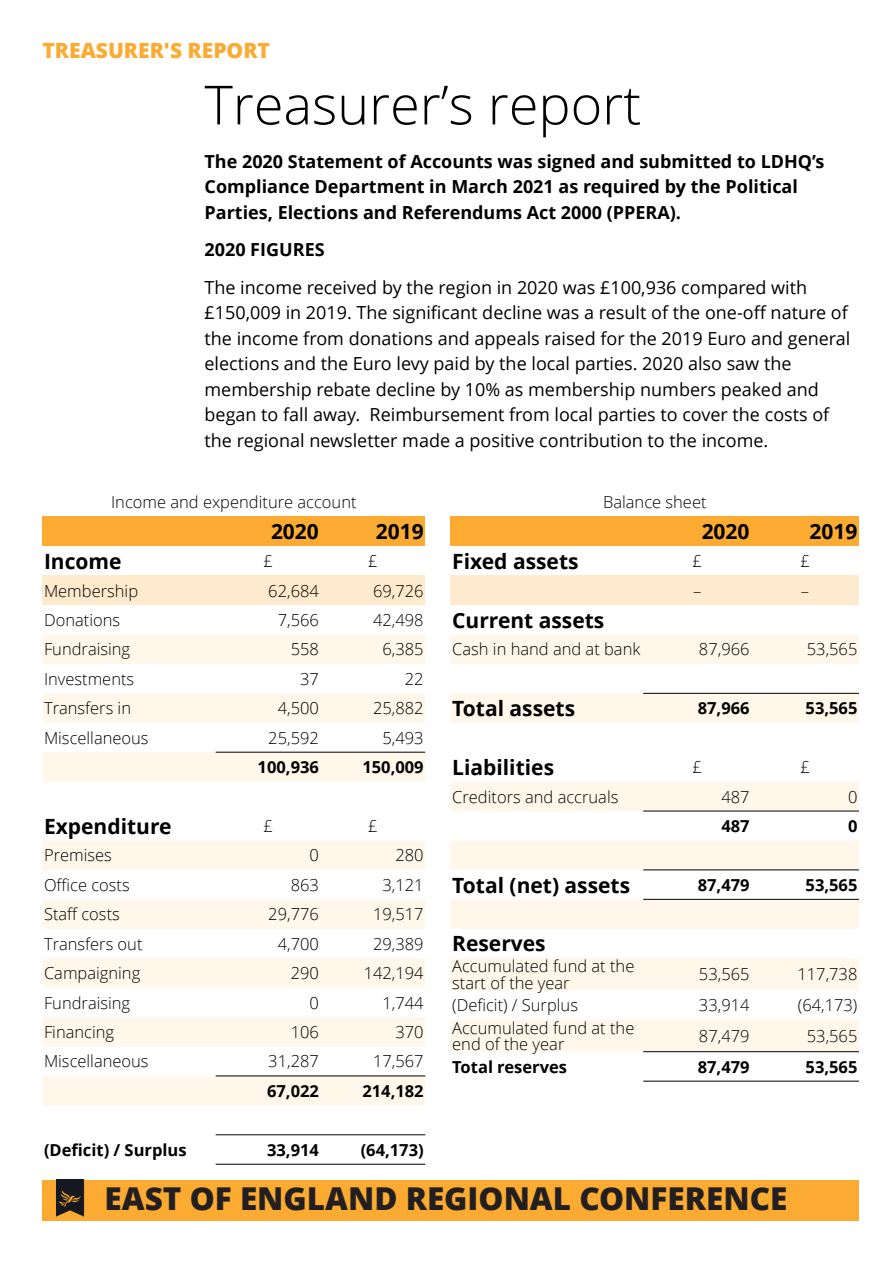
<style>
.page{position:relative;width:893px;height:1263px;background:#fff}
.page>*{position:absolute;margin:0;border:0;box-sizing:border-box;transform-origin:0 0}
.t1{font:300 54px "Open Sans";color:#000}
.t2{font:800 31.5px "Open Sans";color:#231f20}
.t3{font:700 21px "Open Sans";color:#000}
.t4{font:800 21px "Open Sans";color:#fbab32}
.t5{font:18px/25.5px "Open Sans";color:#000}
.t6{font:700 18px/25.5px "Open Sans";color:#000}
.t7{font:300 16.5px/16.5px "Open Sans";color:#000}
.t8{font:700 16.5px "Open Sans";color:#000}
</style>
<div class="page">
<div style="left:43px;top:1180px;width:816px;height:40px;background:#fbab32"></div>
<img style="left:56px;top:1180px;width:29px;height:37px">
<div style="left:43px;top:517px;width:382px;height:29px;background:#fbab32"></div>
<div style="left:43px;top:576px;width:382px;height:29px;background:#feeacc"></div>
<svg style="left:43px;top:634px;width:382px;height:471px;fill:#fff9f1"></svg>
<hr style="left:216px;top:752px;width:209px;height:1px;background:#000">
<hr style="left:216px;top:1075px;width:209px;height:1px;background:#000">
<hr style="left:216px;top:1134px;width:209px;height:1px;background:#000">
<hr style="left:216px;top:1164px;width:209px;height:1px;background:#000">
<div style="left:451px;top:517px;width:408px;height:29px;background:#fbab32"></div>
<div style="left:451px;top:576px;width:408px;height:29px;background:#feeacc"></div>
<svg style="left:451px;top:634px;width:408px;height:418px;fill:#fff8ee"></svg>
<hr style="left:643px;top:693px;width:216px;height:1px;background:#000">
<hr style="left:643px;top:811px;width:216px;height:1px;background:#000">
<hr style="left:643px;top:869px;width:216px;height:1px;background:#000">
<hr style="left:643px;top:899px;width:216px;height:1px;background:#000">
<hr style="left:643px;top:1051px;width:216px;height:1px;background:#000">
<hr style="left:643px;top:1081px;width:216px;height:1px;background:#000">
<p class="t4" style="left:43px;top:42px;width:229px">TREASURER'S REPORT</p>
<h1 class="t1" style="left:205px;top:83px;width:438px">Treasurer’s report</h1>
<p class="t6" style="left:205px;top:150px;width:621px">The 2020 Statement of Accounts was signed and submitted to LDHQ’s<br>Compliance Department in March 2021 as required by the Political<br>Parties, Elections and Referendums Act 2000 (PPERA).</p>
<p class="t6" style="left:205px;top:239px;width:122px">2020 FIGURES</p>
<p class="t5" style="left:205px;top:276px;width:647px">The income received by the region in 2020 was £100,936 compared with £150,009 in 2019. The significant decline was a result of the one-off nature of the income from donations and appeals raised for the 2019 Euro and general elections and the Euro levy paid by the local parties. 2020 also saw the membership rebate decline by 10% as membership numbers peaked and began to fall away. Reimbursement from local parties to cover the costs of the regional newsletter made a positive contribution to the income.</p>
<p class="t7" style="left:111px;top:496px;width:247px">Income and expenditure account</p>
<p class="t3" style="left:271px;top:523px;width:49px">2020</p>
<p class="t3" style="left:376px;top:523px;width:49px">2019</p>
<p class="t3" style="left:44px;top:553px;width:79px">Income</p>
<p class="t7" style="left:263px;top:554px;width:11px">£</p>
<p class="t7" style="left:368px;top:554px;width:11px">£</p>
<p class="t7" style="left:44px;top:584px;width:96px">Membership</p>
<p class="t7" style="left:268px;top:584px;width:52px">62,684</p>
<p class="t7" style="left:373px;top:584px;width:52px">69,726</p>
<p class="t7" style="left:44px;top:613px;width:78px">Donations</p>
<p class="t7" style="left:278px;top:613px;width:43px">7,566</p>
<p class="t7" style="left:373px;top:613px;width:52px">42,498</p>
<p class="t7" style="left:44px;top:643px;width:88px">Fundraising</p>
<p class="t7" style="left:291px;top:643px;width:30px">558</p>
<p class="t7" style="left:382px;top:643px;width:43px">6,385</p>
<p class="t7" style="left:44px;top:672px;width:92px">Investments</p>
<p class="t7" style="left:300px;top:672px;width:20px">37</p>
<p class="t7" style="left:405px;top:672px;width:20px">22</p>
<p class="t7" style="left:44px;top:702px;width:89px">Transfers in</p>
<p class="t7" style="left:278px;top:702px;width:43px">4,500</p>
<p class="t7" style="left:373px;top:702px;width:52px">25,882</p>
<p class="t7" style="left:44px;top:731px;width:106px">Miscellaneous</p>
<p class="t7" style="left:268px;top:731px;width:52px">25,592</p>
<p class="t7" style="left:382px;top:731px;width:43px">5,493</p>
<p class="t8" style="left:258px;top:760px;width:63px">100,936</p>
<p class="t8" style="left:362px;top:760px;width:63px">150,009</p>
<p class="t3" style="left:44px;top:818px;width:129px">Expenditure</p>
<p class="t7" style="left:263px;top:819px;width:11px">£</p>
<p class="t7" style="left:368px;top:819px;width:11px">£</p>
<p class="t7" style="left:44px;top:849px;width:69px">Premises</p>
<p class="t7" style="left:310px;top:849px;width:11px">0</p>
<p class="t7" style="left:395px;top:849px;width:30px">280</p>
<p class="t7" style="left:44px;top:878px;width:87px">Office costs</p>
<p class="t7" style="left:291px;top:878px;width:30px">863</p>
<p class="t7" style="left:382px;top:878px;width:43px">3,121</p>
<p class="t7" style="left:44px;top:908px;width:77px">Staff costs</p>
<p class="t7" style="left:268px;top:908px;width:52px">29,776</p>
<p class="t7" style="left:373px;top:908px;width:52px">19,517</p>
<p class="t7" style="left:44px;top:937px;width:100px">Transfers out</p>
<p class="t7" style="left:278px;top:937px;width:43px">4,700</p>
<p class="t7" style="left:373px;top:937px;width:52px">29,389</p>
<p class="t7" style="left:44px;top:966px;width:98px">Campaigning</p>
<p class="t7" style="left:291px;top:966px;width:30px">290</p>
<p class="t7" style="left:364px;top:966px;width:62px">142,194</p>
<p class="t7" style="left:44px;top:996px;width:88px">Fundraising</p>
<p class="t7" style="left:310px;top:996px;width:11px">0</p>
<p class="t7" style="left:382px;top:996px;width:43px">1,744</p>
<p class="t7" style="left:44px;top:1025px;width:72px">Financing</p>
<p class="t7" style="left:291px;top:1025px;width:30px">106</p>
<p class="t7" style="left:395px;top:1025px;width:30px">370</p>
<p class="t7" style="left:44px;top:1055px;width:106px">Miscellaneous</p>
<p class="t7" style="left:268px;top:1055px;width:52px">31,287</p>
<p class="t7" style="left:373px;top:1055px;width:52px">17,567</p>
<p class="t8" style="left:267px;top:1084px;width:53px">67,022</p>
<p class="t8" style="left:362px;top:1084px;width:63px">214,182</p>
<p class="t8" style="left:44px;top:1143px;width:144px">(Deficit) / Surplus</p>
<p class="t8" style="left:267px;top:1143px;width:53px">33,914</p>
<p class="t8" style="left:361px;top:1143px;width:65px">(64,173)</p>
<p class="t7" style="left:603px;top:496px;width:105px">Balance sheet</p>
<p class="t3" style="left:702px;top:523px;width:49px">2020</p>
<p class="t3" style="left:809px;top:523px;width:49px">2019</p>
<p class="t3" style="left:452px;top:553px;width:128px">Fixed assets</p>
<p class="t7" style="left:692px;top:554px;width:11px">£</p>
<p class="t7" style="left:800px;top:554px;width:11px">£</p>
<p class="t7" style="left:693px;top:584px;width:10px">–</p>
<p class="t7" style="left:801px;top:584px;width:10px">–</p>
<p class="t3" style="left:452px;top:612px;width:154px">Current assets</p>
<p class="t7" style="left:452px;top:643px;width:190px">Cash in hand and at bank</p>
<p class="t7" style="left:699px;top:643px;width:52px">87,966</p>
<p class="t7" style="left:807px;top:643px;width:52px">53,565</p>
<p class="t3" style="left:452px;top:700px;width:124px">Total assets</p>
<p class="t8" style="left:698px;top:702px;width:53px">87,966</p>
<p class="t8" style="left:806px;top:702px;width:53px">53,565</p>
<p class="t3" style="left:452px;top:759px;width:103px">Liabilities</p>
<p class="t7" style="left:692px;top:760px;width:11px">£</p>
<p class="t7" style="left:800px;top:760px;width:11px">£</p>
<p class="t7" style="left:452px;top:790px;width:168px">Creditors and accruals</p>
<p class="t7" style="left:721px;top:790px;width:30px">487</p>
<p class="t7" style="left:848px;top:790px;width:11px">0</p>
<p class="t8" style="left:721px;top:819px;width:30px">487</p>
<p class="t8" style="left:848px;top:819px;width:11px">0</p>
<p class="t3" style="left:452px;top:876px;width:179px">Total (net) assets</p>
<p class="t8" style="left:698px;top:878px;width:53px">87,479</p>
<p class="t8" style="left:806px;top:878px;width:53px">53,565</p>
<p class="t3" style="left:452px;top:935px;width:95px">Reserves</p>
<p class="t7" style="left:452px;top:960px;width:184px">Accumulated fund at the start of the year</p>
<p class="t7" style="left:699px;top:968px;width:52px">53,565</p>
<p class="t7" style="left:797px;top:968px;width:62px">117,738</p>
<p class="t7" style="left:452px;top:999px;width:127px">(Deficit) / Surplus</p>
<p class="t7" style="left:699px;top:999px;width:52px">33,914</p>
<p class="t7" style="left:798px;top:999px;width:61px">(64,173)</p>
<p class="t7" style="left:452px;top:1021px;width:184px">Accumulated fund at the end of the year</p>
<p class="t7" style="left:699px;top:1029px;width:52px">87,479</p>
<p class="t7" style="left:807px;top:1029px;width:52px">53,565</p>
<p class="t8" style="left:452px;top:1060px;width:116px">Total reserves</p>
<p class="t8" style="left:698px;top:1060px;width:53px">87,479</p>
<p class="t8" style="left:806px;top:1060px;width:53px">53,565</p>
<h2 class="t2" style="left:105px;top:1185px;width:684px">EAST OF ENGLAND REGIONAL CONFERENCE</h2>
</div>
